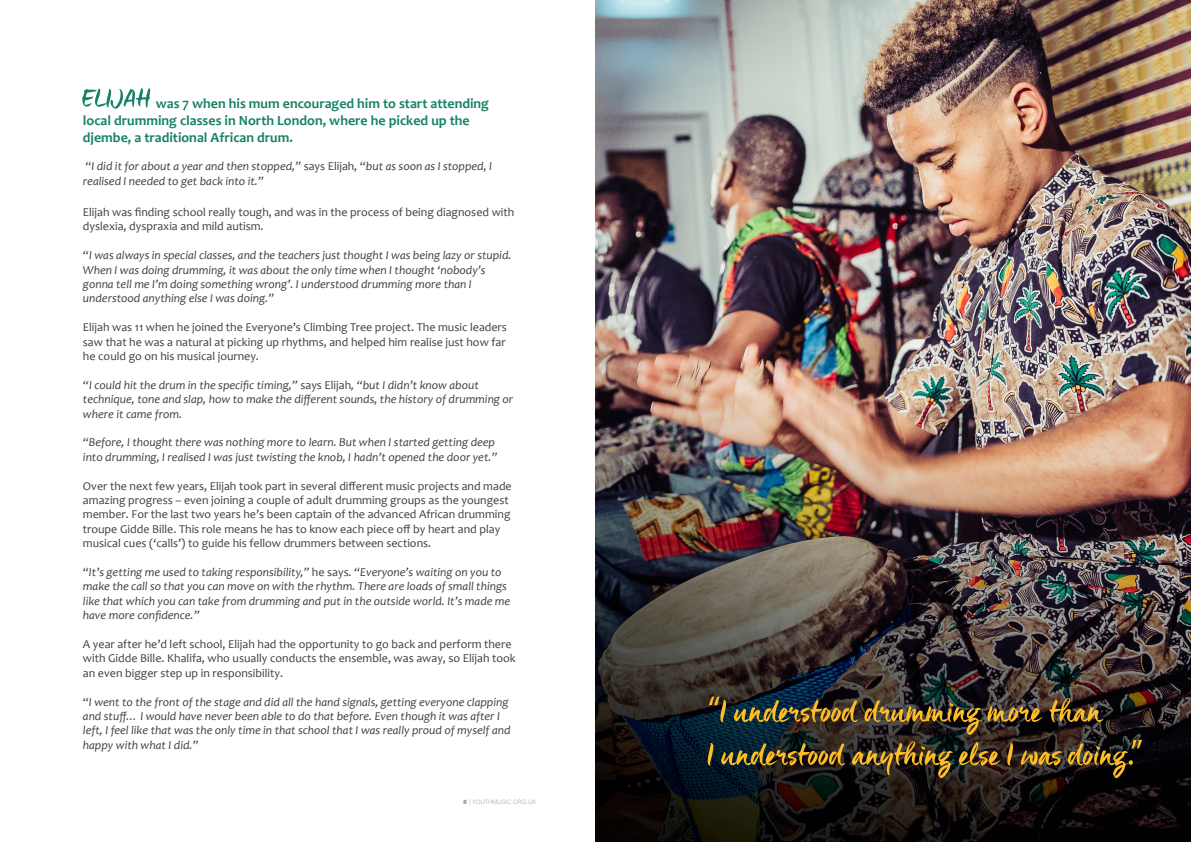
<style>
.page{position:relative;width:1191px;height:842px;background:#fff}
.page>*{position:absolute;margin:0;border:0;box-sizing:border-box;transform-origin:0 0}
.t1{font:700 14px/16.8px "Candara";color:#178168}
.t2{font:italic 12px/14.4px "Candara";color:#3e3e3f}
.t3{font:12px/14.4px "Candara";color:#3e3e3f}
.t4{font:300 6px "Helvetica";color:#a8a9ad}
.s1{font-style:normal}
.s2{font-weight:400;color:#57585a}
</style>
<div class="page">
<img style="left:595px;top:0;width:596px;height:842px">
<svg style="left:709px;top:696px;width:17px;height:26px"></svg>
<svg style="left:734px;top:699px;width:124px;height:23px;background:#5c542e"></svg>
<svg style="left:864px;top:700px;width:179px;height:35px;background:#514225"></svg>
<svg style="left:1049px;top:698px;width:54px;height:24px"></svg>
<svg style="left:707px;top:743px;width:6px;height:22px"></svg>
<svg style="left:721px;top:743px;width:124px;height:22px;background:#5e5022"></svg>
<svg style="left:852px;top:741px;width:148px;height:37px;background:#4f3f1e"></svg>
<svg style="left:1007px;top:743px;width:6px;height:22px"></svg>
<svg style="left:1020px;top:750px;width:41px;height:15px"></svg>
<svg style="left:1067px;top:740px;width:75px;height:38px;background:#423416"></svg>
<svg style="left:82px;top:88px;width:68px;height:21px"></svg>
<p class="t1" style="left:83px;top:95px;width:407px;text-indent:73px">was 7 when his mum encouraged him to start attending local drumming classes in North London, where he picked up the djembe, a traditional African drum.</p>
<p class="t2" style="left:83px;top:159px;width:410px">“I did it for about a year and then stopped,” <span class="s1">says Elijah</span>, “but as soon as I stopped, I realised I needed to get back into it.”</p>
<p class="t3" style="left:83px;top:205px;width:433px">Elijah was finding school really tough, and was in the process of being diagnosed with dyslexia, dyspraxia and mild autism.</p>
<p class="t2" style="left:83px;top:248px;width:430px">“I was always in special classes, and the teachers just thought I was being lazy or stupid.<br>When I was doing drumming, it was about the only time when I thought ‘nobody’s gonna tell me I’m doing something wrong’. I understood drumming more than I understood anything else I was doing.”</p>
<p class="t3" style="left:83px;top:320px;width:425px;text-align:justify">Elijah was 11 when he joined the Everyone’s Climbing Tree project. The music leaders saw that he was a natural at picking up rhythms, and helped him realise just how far he could go on his musical journey.</p>
<p class="t2" style="left:83px;top:378px;width:432px">“I could hit the drum in the specific timing,” <span class="s1">says Elijah</span>, “but I didn’t know about technique, tone and slap, how to make the different sounds, the history of drumming or where it came from.</p>
<p class="t2" style="left:83px;top:435px;width:416px">“Before, I thought there was nothing more to learn. But when I started getting deep into drumming, I realised I was just twisting the knob, I hadn’t opened the door yet.”</p>
<p class="t3" style="left:83px;top:478px;width:430px">Over the next few years, Elijah took part in several different music projects and made amazing progress – even joining a couple of adult drumming groups as the youngest member. For the last two years he’s been captain of the advanced African drumming troupe Gidde Bille. This role means he has to know each piece off by heart and play musical cues (‘calls’) to guide his fellow drummers between sections.</p>
<p class="t2" style="left:83px;top:565px;width:429px">“It’s getting me used to taking responsibility,” <span class="s1">he says</span>. “Everyone’s waiting on you to make the call so that you can move on with the rhythm. There are loads of small things like that which you can take from drumming and put in the outside world. It’s made me have more confidence.”</p>
<p class="t3" style="left:83px;top:637px;width:434px">A year after he’d left school, Elijah had the opportunity to go back and perform there with Gidde Bille. Khalifa, who usually conducts the ensemble, was away, so Elijah took an even bigger step up in responsibility.</p>
<p class="t2" style="left:83px;top:694px;width:429px">“I went to the front of the stage and did all the hand signals, getting everyone clapping and stuff… I would have never been able to do that before. Even though it was after I left, I feel like that was the only time in that school that I was really proud of myself and happy with what I did.”</p>
<p class="t4" style="left:463px;top:797px;width:74px"><span class="s2">8</span> | YOUTHMUSIC.ORG.UK</p>
</div>
